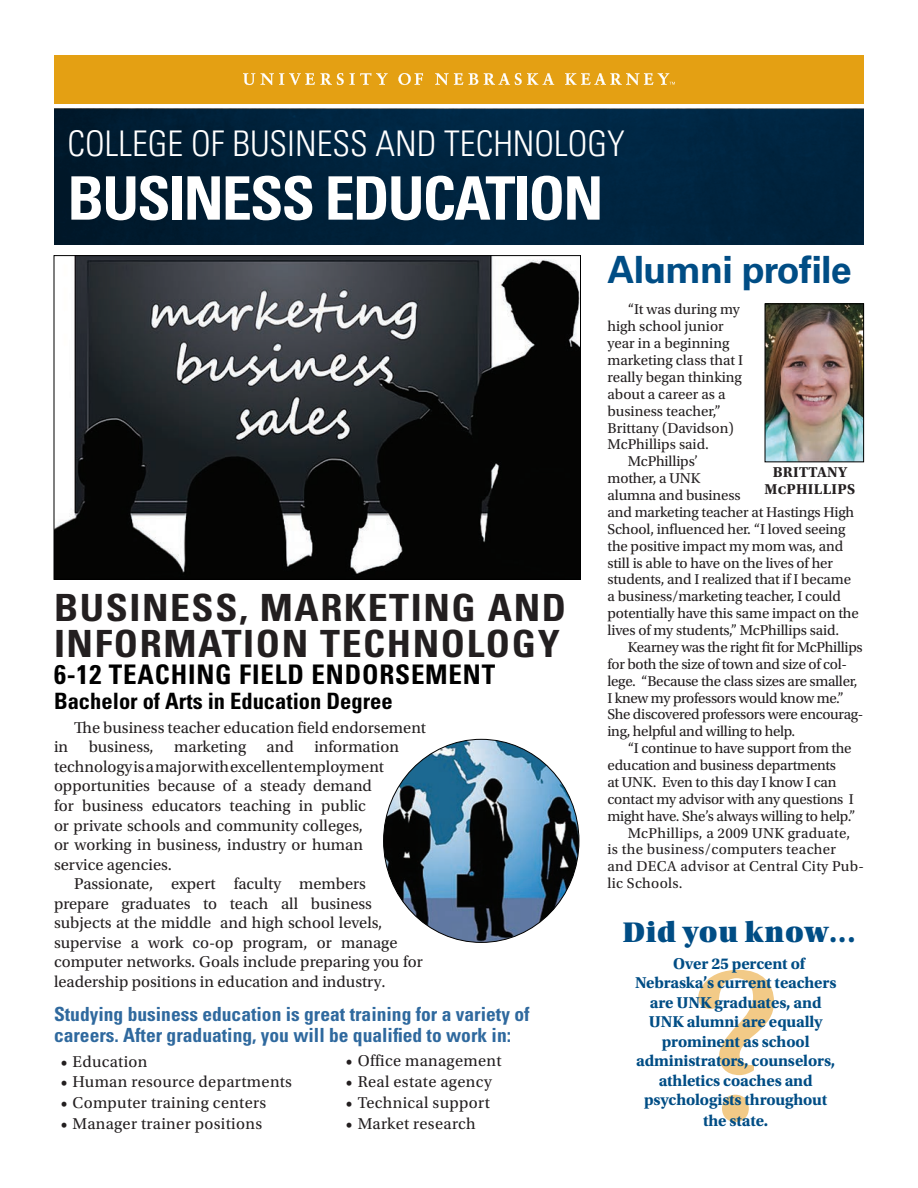
<style>
.page{position:relative;width:918px;height:1188px;background:#fff}
.page>*{position:absolute;margin:0;border:0;box-sizing:border-box;transform-origin:0 0}
.fact_bracket{font:225px "Utopia Std";color:#f2ca87}
.College_of{font:700 condensed 60px "Univers LT Std";letter-spacing:-.03em;color:#fff}
.BLUE_sub-headlines{font:700 condensed 37.5px/36px "Univers LT Std";letter-spacing:.04em;color:#231f20;scale:1.06 1}
.BLACK_headlines{font:700 37.5px "Univers LT Std";letter-spacing:-.02em;color:#004d85}
.College_of-2{font:300 condensed 35.25px "Univers LT Std";color:#fff}
.Text_BOLD_FACTS{font:30px "Utopia Std Black Headline";letter-spacing:.03em;color:#004d85}
.BLUE_sub-headlines-2{font:700 condensed 27px "Univers LT Std";letter-spacing:.03em;color:#000}
.BLUE_sub-headlines-3{font:700 condensed 22.5px "Univers LT Std";color:#000}
.BLUE_sub-headlines-4{font:700 condensed 19.5px/21px "Univers LT Std";color:#2f699e}
.Text_copy{font:16.5px/19.5px "Utopia Std";color:#231f20}
.Text_BOLD_FACTS-2{font:700 16.5px/19.6px "Utopia Std";letter-spacing:-.01em;color:#004d85;text-align:center}
.Text_copy-2{font:16.5px "Utopia Std";letter-spacing:.02em;color:#231f20}
.Text_copy-3{font:15px/16.8px "Utopia Std";letter-spacing:-.01em;color:#231f20}
.Text_copy-4{font:15px/16.8px "Utopia Std";letter-spacing:.02em;color:#231f20}
.Small_print_by_4-yr{font:700 15px/16.5px "Utopia Std";letter-spacing:.02em;color:#231f20;text-align:center}
</style>
<div class="page">
<div style="left:54px;top:109px;width:810px;height:135px;background:linear-gradient(to right,#001c31,#002845)"></div>
<div style="left:54px;top:55px;width:810px;height:48px;background:#e4a013"></div>
<svg style="left:243px;top:73px;width:12px;height:12px"></svg>
<svg style="left:261px;top:73px;width:83px;height:12px"></svg>
<svg style="left:350px;top:73px;width:38px;height:12px"></svg>
<svg style="left:398px;top:73px;width:25px;height:12px"></svg>
<svg style="left:435px;top:73px;width:28px;height:12px"></svg>
<svg style="left:469px;top:73px;width:9px;height:12px"></svg>
<svg style="left:484px;top:73px;width:70px;height:12px"></svg>
<svg style="left:565px;top:73px;width:110px;height:12px"></svg>
<img style="left:56px;top:257px;width:523px;height:321px">
<img style="left:767px;top:305px;width:95px;height:155px">
<div style="left:765px;top:303px;width:99px;height:159px;border:1px solid #000"></div>
<img style="left:384px;top:739px;width:195px;height:203px">
<p class="College_of-2" style="left:68px;top:122px;width:559px">COLLEGE OF BUSINESS AND TECHNOLOGY</p>
<p class="College_of" style="left:68px;top:162px;width:537px">BUSINESS EDUCATION</p>
<p class="BLUE_sub-headlines" style="left:54px;top:590px;width:485px">BUSINESS, MARKETING AND<br>INFORMATION TECHNOLOGY</p>
<p class="BLUE_sub-headlines-2" style="left:54px;top:658px;width:443px">6-12 TEACHING FIELD ENDORSEMENT</p>
<p class="BLUE_sub-headlines-3" style="left:54px;top:687px;width:340px">Bachelor of Arts in Education Degree</p>
<p class="Text_copy" style="left:54px;top:718px;width:373px;text-indent:20px">The business teacher education field endorsement in business, marketing and information technology is a major with excellent employment opportunities because of a steady demand<br>for business educators teaching in public<br>or private schools and community colleges,<br>or working in business, industry or human<br>service agencies.</p>
<p class="Text_copy" style="left:54px;top:874px;width:371px;text-indent:20px">Passionate, expert faculty members prepare graduates to teach all business subjects at the middle and high school levels, supervise a work co-op program, or manage computer networks. Goals include preparing you for leadership positions in education and industry.</p>
<p class="BLUE_sub-headlines-4" style="left:54px;top:1004px;width:477px">Studying business education is great training for a variety of careers. After graduating, you will be qualified to work in:</p>
<p class="Text_copy-2" style="left:61px;top:1052px;width:88px">• Education</p>
<p class="Text_copy-2" style="left:61px;top:1073px;width:233px">• Human resource departments</p>
<p class="Text_copy-2" style="left:61px;top:1094px;width:207px">• Computer training centers</p>
<p class="Text_copy-2" style="left:61px;top:1115px;width:203px">• Manager trainer positions</p>
<p class="Text_copy-2" style="left:346px;top:1052px;width:157px">• Office management</p>
<p class="Text_copy-2" style="left:346px;top:1073px;width:147px">• Real estate agency</p>
<p class="Text_copy-2" style="left:346px;top:1094px;width:145px">• Technical support</p>
<p class="Text_copy-2" style="left:346px;top:1115px;width:131px">• Market research</p>
<p class="BLACK_headlines" style="left:608px;top:247px;width:246px">Alumni profile</p>
<p class="Text_copy-3" style="left:608px;top:301px;width:137px;text-indent:20px">“It was during my high school junior year in a beginning marketing class that I really began thinking about a career as a business teacher,”<br>Brittany (Davidson)<br>McPhillips said.</p>
<p class="Text_copy-3" style="left:608px;top:453px;width:253px;text-indent:20px">McPhillips’<br>mother, a UNK<br>alumna and business<br>and marketing teacher at Hastings High<br>School, influenced her. “I loved seeing the positive impact my mom was, and still is able to have on the lives of her students, and I realized that if I became a business/marketing teacher, I could potentially have this same impact on the lives of my students,” McPhillips said.</p>
<p class="Text_copy-3" style="left:608px;top:639px;width:257px;text-indent:20px">Kearney was the right fit for McPhillips for both the size of town and size of col&shy;lege. “Because the class sizes are smaller, I knew my professors would know me.” She discovered professors were encourag&shy;ing, helpful and willing to help.</p>
<p class="Text_copy-3" style="left:608px;top:740px;width:249px;text-indent:20px">“I continue to have support from the education and business departments<br>at UNK. Even to this day I know I can contact my advisor with any questions I might have. She’s always willing to help.”</p>
<p class="Text_copy-4" style="left:608px;top:825px;width:258px;text-indent:20px">McPhillips, a 2009 UNK graduate, is the business/computers teacher and DECA advisor at Central City Pub&shy;lic Schools.</p>
<p class="Small_print_by_4-yr" style="left:765px;top:464px;width:92px">BRITTANY<br>McPHILLIPS</p>
<p class="Text_BOLD_FACTS" style="left:623px;top:917px;width:234px">Did you know...</p>
<p class="Text_BOLD_FACTS-2" style="left:635px;top:954px;width:203px">Over 25 percent of<br>Nebraska’s current teachers are UNK graduates, and<br>UNK alumni are equally prominent as school administrators, counselors, athletics coaches and psychologists throughout the state.</p>
<p class="fact_bracket" style="left:688px;top:925px;width:96px">?</p>
</div>
